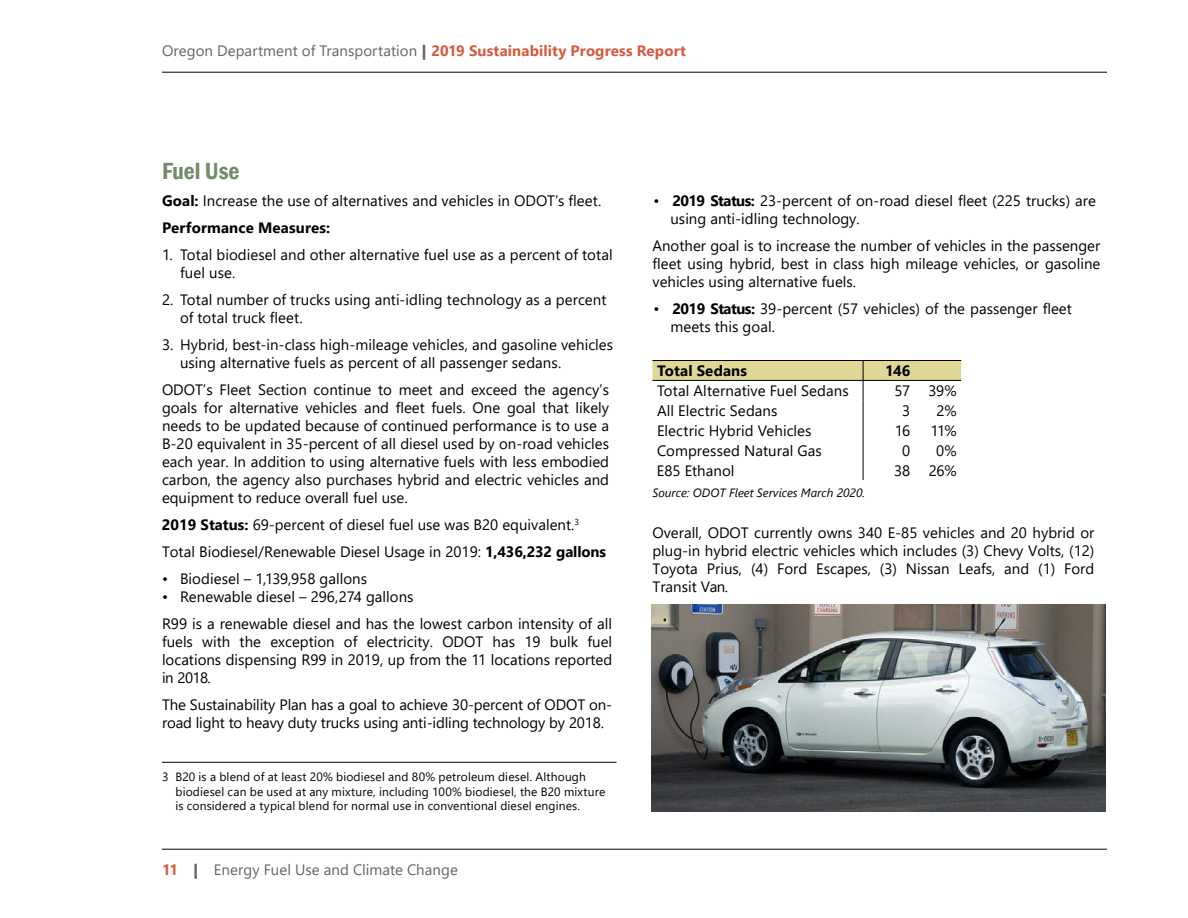
<style>
.page{position:relative;width:1188px;height:918px;background:#fff}
.page>*{position:absolute;margin:0;border:0;box-sizing:border-box;transform-origin:0 0}
.t1{font:600 condensed 24px "Franklin Gothic";letter-spacing:-.005em;color:#728b69}
.t2{font:15px/18px "Segoe UI";color:#000}
.t3{font:15px "Segoe UI";letter-spacing:.005em;color:#636466}
.t4{font:700 15px "Segoe UI";letter-spacing:.01em;color:#000}
.t5{font:12px/14.4px "Segoe UI";letter-spacing:.015em;color:#000}
.t6{font:italic 12px "Segoe UI";color:#000}
.s1{font-family:"Segoe UI Black"}
.s2{font-weight:700;color:#d45b3f}
.s3{font-weight:700}
</style>
<div class="page">
<hr style="left:162px;top:72px;width:945px;height:1px;background:#000">
<hr style="left:162px;top:849px;width:945px;height:1px;background:#000">
<hr style="left:162px;top:762px;width:454px;height:1px;background:#000">
<svg style="left:652px;top:360px;width:309px;height:120px"></svg>
<img style="left:651px;top:604px;width:455px;height:207px">
<p class="t3" style="left:162px;top:36px;width:525px">Oregon Department of Transportation <span class="s1">|</span> <span class="s2">2019 Sustainability Progress Report</span></p>
<h1 class="t1" style="left:162px;top:155px;width:79px">Fuel Use</h1>
<p class="t2" style="left:162px;top:186px;width:441px;line-height:27px"><span class="s3">Goal:</span> Increase the use of alternatives and vehicles in ODOT’s fleet.<br><span class="s3">Performance Measures:</span></p>
<p class="t2" style="left:180px;top:244px;width:434px;text-indent:-18px">1. Total biodiesel and other alternative fuel use as a percent of total fuel use.</p>
<p class="t2" style="left:180px;top:289px;width:428px;text-indent:-18px">2. Total number of trucks using anti-idling technology as a percent of total truck fleet.</p>
<p class="t2" style="left:180px;top:334px;width:435px;text-indent:-18px">3. Hybrid, best-in-class high-mileage vehicles, and gasoline vehicles using alternative fuels as percent of all passenger sedans.</p>
<p class="t2" style="left:162px;top:379px;width:449px;text-align:justify">ODOT’s Fleet Section continue to meet and exceed the agency’s goals for alternative vehicles and fleet fuels. One goal that likely needs to be updated because of continued performance is to use a B-20 equivalent in 35-percent of all diesel used by on-road vehicles each year. In addition to using alternative fuels with less embodied carbon, the agency also purchases hybrid and electric vehicles and equipment to reduce overall fuel use.</p>
<p class="t2" style="left:162px;top:510px;width:445px;line-height:27px"><span class="s3">2019 Status:</span> 69-percent of diesel fuel use was B20 equivalent.<sup>3<br></sup>Total Biodiesel/Renewable Diesel Usage in 2019: <span class="s3">1,436,232 gallons</span></p>
<p class="t2" style="left:162px;top:568px;width:207px">• Biodiesel – 1,139,958 gallons</p>
<p class="t2" style="left:162px;top:582px;width:452px;line-height:27px">• Renewable diesel – 296,274 gallons<br>R99 is a renewable diesel and has the lowest carbon intensity of all</p>
<p class="t2" style="left:162px;top:631px;width:452px;text-align:justify">fuels with the exception of electricity. ODOT has 19 bulk fuel locations dispensing R99 in 2019, up from the 11 locations reported in 2018.</p>
<p class="t2" style="left:162px;top:694px;width:452px">The Sustainability Plan has a goal to achieve 30-percent of ODOT on&shy;road light to heavy duty trucks using anti-idling technology by 2018.</p>
<p class="t5" style="left:176px;top:769px;width:431px;text-indent:-14px">3 B20 is a blend of at least 20% biodiesel and 80% petroleum diesel. Although biodiesel can be used at any mixture, including 100% biodiesel, the B20 mixture is considered a typical blend for normal use in conventional diesel engines.</p>
<p class="t3" style="left:162px;top:855px;width:297px"><span class="s2">11</span> <span class="s1">|</span> Energy Fuel Use and Climate Change</p>
<p class="t2" style="left:671px;top:190px;width:427px;text-indent:-17px">• <span class="s3">2019 Status:</span> 23-percent of on-road diesel fleet (225 trucks) are using anti-idling technology.</p>
<p class="t2" style="left:652px;top:235px;width:449px;text-align:justify">Another goal is to increase the number of vehicles in the passenger fleet using hybrid, best in class high mileage vehicles, or gasoline vehicles using alternative fuels.</p>
<p class="t2" style="left:670px;top:298px;width:403px;text-indent:-17px">• <span class="s3">2019 Status:</span> 39-percent (57 vehicles) of the passenger fleet meets this goal.</p>
<p class="t4" style="left:657px;top:356px;width:92px">Total Sedans</p>
<p class="t4" style="left:885px;top:356px;width:27px">146</p>
<p class="t2" style="left:657px;top:380px;width:193px">Total Alternative Fuel Sedans</p>
<p class="t2" style="left:894px;top:380px;width:64px">57 39%</p>
<p class="t2" style="left:657px;top:400px;width:122px">All Electric Sedans</p>
<p class="t2" style="left:902px;top:400px;width:10px">3</p>
<p class="t2" style="left:936px;top:400px;width:22px">2%</p>
<p class="t2" style="left:657px;top:420px;width:156px">Electric Hybrid Vehicles</p>
<p class="t2" style="left:895px;top:420px;width:17px">16</p>
<p class="t2" style="left:930px;top:420px;width:28px">11%</p>
<p class="t2" style="left:657px;top:440px;width:166px">Compressed Natural Gas</p>
<p class="t2" style="left:902px;top:440px;width:10px">0</p>
<p class="t2" style="left:936px;top:440px;width:22px">0%</p>
<p class="t2" style="left:657px;top:460px;width:79px">E85 Ethanol</p>
<p class="t2" style="left:894px;top:460px;width:64px">38 26%</p>
<p class="t6" style="left:652px;top:482px;width:214px">Source: ODOT Fleet Services March 2020.</p>
<p class="t2" style="left:652px;top:522px;width:443px;text-align:justify">Overall, ODOT currently owns 340 E-85 vehicles and 20 hybrid or plug-in hybrid electric vehicles which includes (3) Chevy Volts, (12)<br>Toyota Prius, (4) Ford Escapes, (3) Nissan Leafs, and (1) Ford Transit Van.</p>
</div>
